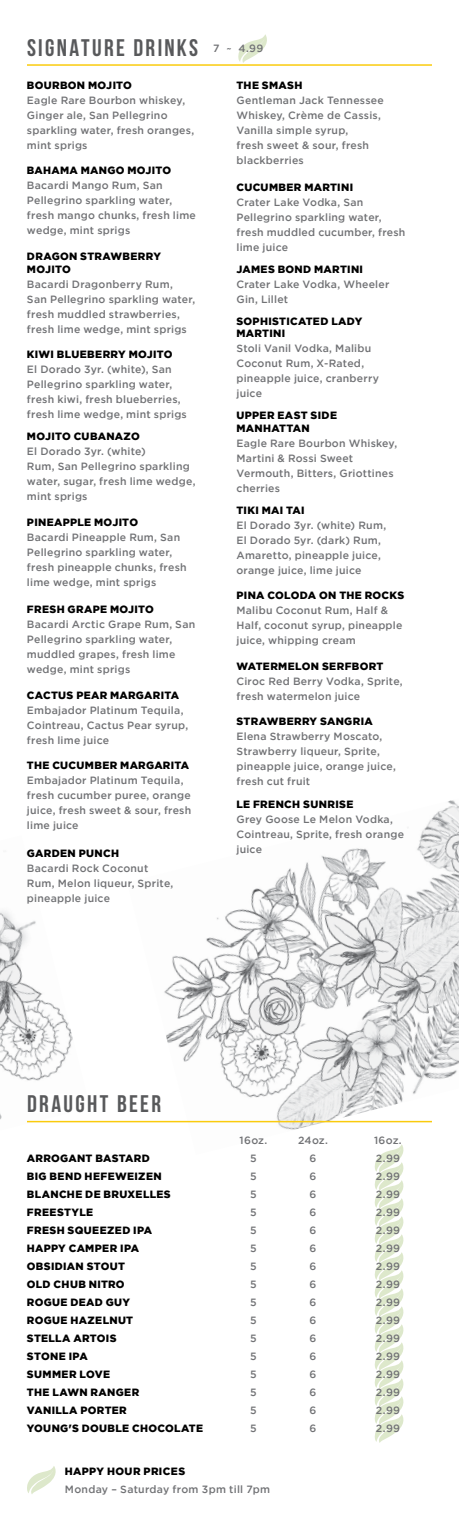
<style>
.page{position:relative;width:459px;height:1526px;background:#fff}
.page>*{position:absolute;margin:0;border:0;box-sizing:border-box;transform-origin:0 0}
.t1{font:700 24px "Bebas Neue";letter-spacing:.095em;color:#58595b}
.t2{font:500 10.5px/15px "Gotham";letter-spacing:.02em;color:#717275}
.t3{font:900 10.5px/18px "Gotham";letter-spacing:.03em;color:#000}
</style>
<div class="page">
<img style="left:127px;top:800px;width:332px;height:330px">
<img style="left:0;top:911px;width:90px;height:212px">
<svg style="left:238px;top:34px;width:29px;height:29px"></svg>
<svg style="left:375px;top:1144px;width:29px;height:299px"></svg>
<div style="left:27px;top:1094px;width:134px;height:18px;background:#fff"></div>
<hr style="left:27px;top:64px;width:405px;height:2px;background:#facb0d">
<hr style="left:27px;top:1120px;width:405px;height:2px;background:#facb0d">
<svg style="left:27px;top:1466px;width:29px;height:28px"></svg>
<h1 class="t1" style="left:27px;top:34px;width:173px">SIGNATURE DRINKS</h1>
<p class="t3" style="left:27px;top:76px;width:107px">BOURBON MOJITO</p>
<p class="t2" style="left:27px;top:92px;width:169px">Eagle Rare Bourbon whiskey,<br>Ginger ale, San Pellegrino sparkling water, fresh oranges, mint sprigs</p>
<p class="t3" style="left:27px;top:161px;width:146px">BAHAMA MANGO MOJITO</p>
<p class="t2" style="left:27px;top:178px;width:170px">Bacardi Mango Rum, San<br>Pellegrino sparkling water, fresh mango chunks, fresh lime wedge, mint sprigs</p>
<p class="t3" style="left:27px;top:250px;width:136px;line-height:12.8px">DRAGON STRAWBERRY<br>MOJITO</p>
<p class="t2" style="left:27px;top:276px;width:170px">Bacardi Dragonberry Rum,<br>San Pellegrino sparkling water, fresh muddled strawberries, fresh lime wedge, mint sprigs</p>
<p class="t3" style="left:27px;top:345px;width:147px">KIWI BLUEBERRY MOJITO</p>
<p class="t2" style="left:27px;top:362px;width:161px">El Dorado 3yr. (white), San<br>Pellegrino sparkling water, fresh kiwi, fresh blueberries, fresh lime wedge, mint sprigs</p>
<p class="t3" style="left:27px;top:427px;width:9px">MOJ</p>
<p class="t3" style="left:52px;top:427px;width:90px">ITO CUBANAZO</p>
<p class="t2" style="left:27px;top:443px;width:170px">El Dorado 3yr. (white)<br>Rum, San Pellegrino sparkling water, sugar, fresh lime wedge, mint sprigs</p>
<p class="t3" style="left:27px;top:513px;width:113px">PINEAPPLE MOJITO</p>
<p class="t2" style="left:27px;top:529px;width:161px">Bacardi Pineapple Rum, San<br>Pellegrino sparkling water, fresh pineapple chunks, fresh lime wedge, mint sprigs</p>
<p class="t3" style="left:27px;top:600px;width:129px">FRESH GRAPE MOJITO</p>
<p class="t2" style="left:27px;top:617px;width:170px">Bacardi Arctic Grape Rum, San<br>Pellegrino sparkling water, muddled grapes, fresh lime wedge, mint sprigs</p>
<p class="t3" style="left:27px;top:686px;width:154px">CACTUS PEAR MARGARITA</p>
<p class="t2" style="left:27px;top:702px;width:163px">Embajador Platinum Tequila,<br>Cointreau, Cactus Pear syrup, fresh lime juice</p>
<p class="t3" style="left:27px;top:756px;width:164px">THE CUCUMBER MARGARITA</p>
<p class="t2" style="left:27px;top:773px;width:166px">Embajador Platinum Tequila, fresh cucumber puree, orange juice, fresh sweet &amp; sour, fresh lime juice</p>
<p class="t3" style="left:27px;top:844px;width:94px">GARDEN PUNCH</p>
<p class="t2" style="left:27px;top:861px;width:148px">Bacardi Rock Coconut<br>Rum, Melon liqueur, Sprite, pineapple juice</p>
<p class="t2" style="left:213px;top:41px;width:52px">7 ~ 4.99</p>
<p class="t3" style="left:237px;top:76px;width:67px">THE SMASH</p>
<p class="t2" style="left:237px;top:93px;width:149px">Gentleman Jack Tennessee<br>Whiskey, Crème de Cassis,<br>Vanilla simple syrup,<br>fresh sweet &amp; sour, fresh blackberries</p>
<p class="t3" style="left:237px;top:178px;width:118px">CUCUMBER MARTINI</p>
<p class="t2" style="left:237px;top:195px;width:170px">Crater Lake Vodka, San<br>Pellegrino sparkling water, fresh muddled cucumber, fresh lime juice</p>
<p class="t3" style="left:237px;top:260px;width:128px">JAMES BOND MARTINI</p>
<p class="t2" style="left:237px;top:276px;width:154px">Crater Lake Vodka, Wheeler<br>Gin, Lillet</p>
<p class="t3" style="left:237px;top:314px;width:127px;line-height:12.8px">SOPHISTICATED LADY<br>MARTINI</p>
<p class="t2" style="left:237px;top:341px;width:144px">Stoli Vanil Vodka, Malibu<br>Coconut Rum, X-Rated, pineapple juice, cranberry juice</p>
<p class="t3" style="left:237px;top:409px;width:101px;line-height:12.8px">UPPER EAST SIDE<br>MANHATTAN</p>
<p class="t2" style="left:237px;top:435px;width:162px">Eagle Rare Bourbon Whiskey,<br>Martini &amp; Rossi Sweet<br>Vermouth, Bitters, Griottines cherries</p>
<p class="t3" style="left:237px;top:501px;width:69px">TIKI MAI TAI</p>
<p class="t2" style="left:237px;top:517px;width:151px">El Dorado 3yr. (white) Rum,<br>El Dorado 5yr. (dark) Rum,<br>Amaretto, pineapple juice, orange juice, lime juice</p>
<p class="t3" style="left:237px;top:586px;width:169px">PINA COLODA ON THE ROCKS</p>
<p class="t2" style="left:237px;top:603px;width:167px">Malibu Coconut Rum, Half &amp;<br>Half, coconut syrup, pineapple juice, whipping cream</p>
<p class="t3" style="left:237px;top:657px;width:149px">WATERMELON SE RFBORT</p>
<p class="t2" style="left:237px;top:673px;width:168px">Ciroc Red Berry Vodka, Sprite, fresh watermelon juice</p>
<p class="t3" style="left:237px;top:712px;width:138px">STRAWBERRY SANGRIA</p>
<p class="t2" style="left:236px;top:729px;width:161px">Elena Strawberry Moscato,<br>Strawberry liqueur, Sprite, pineapple juice, orange juice, fresh cut fruit</p>
<p class="t3" style="left:236px;top:795px;width:117px">LE FRENCH SUNRISE</p>
<p class="t2" style="left:237px;top:811px;width:169px">Grey Goose Le Melon Vodka,<br>Cointreau, Sprite, fresh orange juice</p>
<h1 class="t1" style="left:27px;top:1090px;width:136px">DRAUGHT BEER</h1>
<p class="t3" style="left:27px;top:1149px;width:10px">ARROGANT</p>
<p class="t3" style="left:27px;top:1149px;width:136px;text-indent:68px">BASTARD<br>BIG BEND HEFEWEIZEN<br>BLANCH</p>
<p class="t3" style="left:75px;top:1185px;width:37px">E DE BRU</p>
<p class="t3" style="left:128px;top:1185px;width:44px">XELLES</p>
<p class="t3" style="left:27px;top:1203px;width:39px">FREESTY</p>
<p class="t3" style="left:27px;top:1203px;width:127px;text-indent:52px">LE<br>FRESH SQUEEZED IPA<br>HAPPY</p>
<p class="t3" style="left:69px;top:1239px;width:10px">CAMP</p>
<p class="t3" style="left:102px;top:1239px;width:26px">ER IPA</p>
<p class="t3" style="left:27px;top:1257px;width:8px">OBSIDIAN</p>
<p class="t3" style="left:87px;top:1257px;width:9px">STOUT</p>
<p class="t3" style="left:27px;top:1275px;width:36px">OLD CHUB</p>
<p class="t3" style="left:89px;top:1275px;width:8px">NITRO</p>
<p class="t3" style="left:27px;top:1293px;width:9px">ROGU</p>
<p class="t3" style="left:61px;top:1293px;width:55px">E DEAD GUY</p>
<p class="t3" style="left:27px;top:1311px;width:9px">ROGU</p>
<p class="t3" style="left:61px;top:1311px;width:19px">E HAZ</p>
<p class="t3" style="left:95px;top:1311px;width:23px">ELNUT</p>
<p class="t3" style="left:27px;top:1329px;width:55px">STELLA ARTOIS<br>STON</p>
<p class="t3" style="left:27px;top:1347px;width:114px;text-indent:32px">E IPA<br>SUMMER LOVE<br>THE LAWN RANGER<br>VANI</p>
<p class="t3" style="left:56px;top:1401px;width:34px">LLA PORT</p>
<p class="t3" style="left:112px;top:1401px;width:16px">ER</p>
<p class="t3" style="left:27px;top:1419px;width:10px">YOUNG</p>
<p class="t3" style="left:69px;top:1419px;width:23px">'S DOUB</p>
<p class="t3" style="left:116px;top:1419px;width:26px">LE CHOCO</p>
<p class="t3" style="left:174px;top:1419px;width:30px">LATE</p>
<p class="t2" style="left:240px;top:1131px;width:29px;line-height:18px;text-align:center">16oz.<br>5<br>5<br>5<br>5<br>5<br>5<br>5<br>5<br>5<br>5<br>5<br>5<br>5<br>5<br>5<br>5</p>
<p class="t2" style="left:298px;top:1131px;width:31px;line-height:18px;text-align:center">24oz.<br>6<br>6<br>6<br>6<br>6<br>6<br>6<br>6<br>6<br>6<br>6<br>6<br>6<br>6<br>6<br>6</p>
<p class="t2" style="left:374px;top:1131px;width:29px;line-height:18px">16oz.<br>2.99<br>2.99<br>2.99<br>2.99<br>2.99<br>2.99<br>2.99<br>2.99<br>2.99<br>2.99<br>2.99<br>2.99<br>2.99<br>2.99<br>2.99<br>2.99</p>
<p class="t3" style="left:65px;top:1462px;width:122px">HAPPY HOUR PRICES</p>
<p class="t2" style="left:65px;top:1481px;width:207px">Monday – Saturday from 3pm till 7pm</p>
</div>
